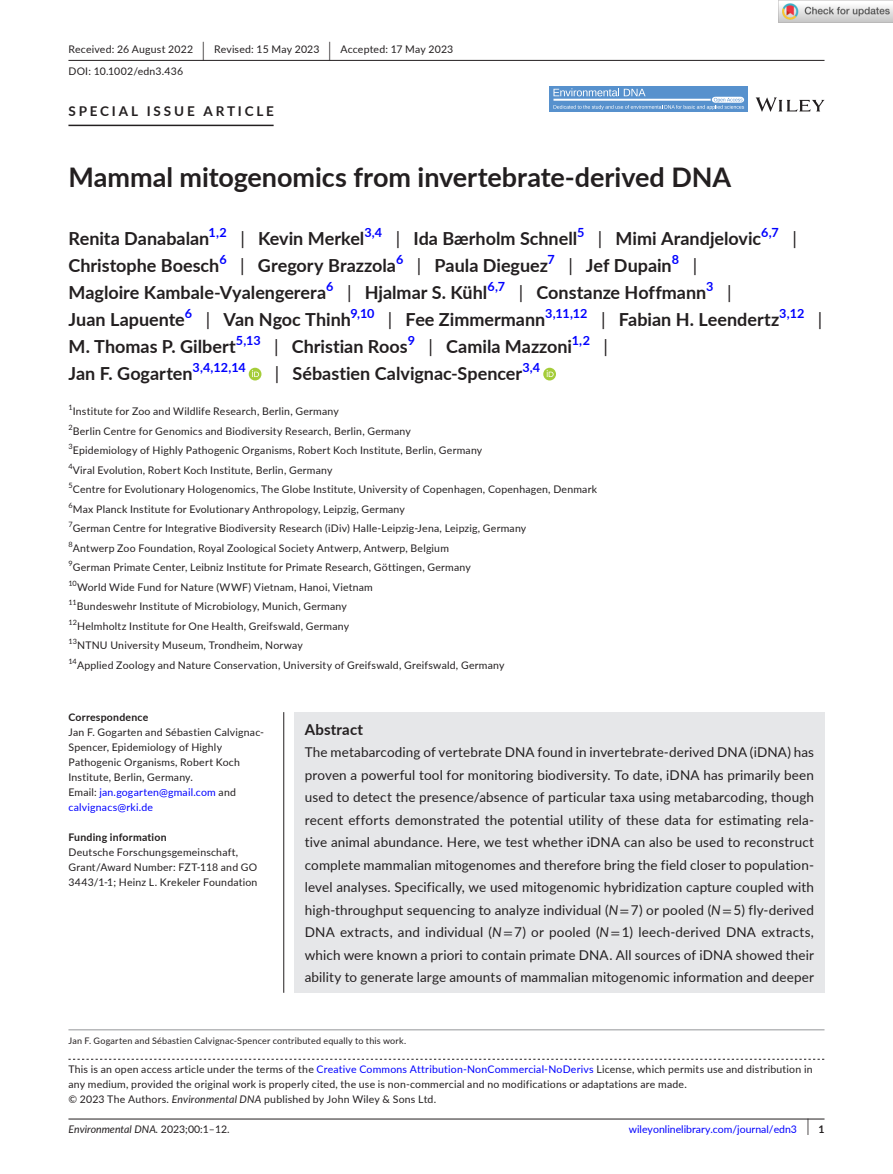
<style>
.page{position:relative;width:893px;height:1174px;background:#fff}
.page>*{position:absolute;margin:0;border:0;box-sizing:border-box;transform-origin:0 0}
.t1{font:700 27px "Lato";color:#231f20}
.t2{font:700 18px "Lato";color:#231f20}
.t3{font:18px "Lato";color:#231f20}
.t4{font:700 15px "Lato";letter-spacing:.015em;color:#231f20}
.t5{font:13.5px/22.5px "Lato";letter-spacing:.01em;color:#231f20;text-align:justify}
.t6{font:700 13.5px "Lato";letter-spacing:.21em;color:#231f20}
.t7{font:700 12.6px "Lato";letter-spacing:-.01em;color:#00f}
.t8{font:10.5px/19.5px "Lato";letter-spacing:.02em;color:#231f20}
.t9{font:10.5px "Lato";color:#00f}
.t10{font:700 10.5px "Lato";letter-spacing:.02em;color:#231f20}
.t11{font:italic 10.5px "Lato";color:#231f20}
.t12{font:9px "Lato";letter-spacing:.025em;color:#231f20}
.s1{font-size:19.65px}
.s2{font-weight:400}
.s3{color:#00f}
.s4{font-style:italic}
.s5{font-family:"STIX"}
.s6{font-style:normal}
.s7{font-size:17.4px;color:#231f20}
.s8{font-weight:700;color:#231f20}
</style>
<div class="page">
<hr style="left:68px;top:1118px;width:756px;height:1px;background:#231f20">
<svg style="left:756px;top:97px;width:68px;height:15px"></svg>
<div style="left:549px;top:86px;width:199px;height:26px;background:#5791cd"></div>
<svg style="left:553px;top:88px;width:191px;height:22px"></svg>
<hr style="left:68px;top:60px;width:756px;height:1px;background:#231f20">
<hr style="left:68px;top:125px;width:206px;height:1px;background:#231f20">
<div style="left:249px;top:368px;width:12px;height:12px;background:#a5cd39;border-radius:50%"></div>
<svg style="left:252px;top:370px;width:7px;height:7px"></svg>
<svg style="left:543px;top:368px;width:13px;height:12px"></svg>
<svg style="left:547px;top:370px;width:7px;height:7px"></svg>
<div style="left:294px;top:712px;width:530px;height:280px;background:#e6e7e9"></div>
<hr style="left:283px;top:712px;width:1px;height:280px;background:#231f20">
<svg style="left:68px;top:1058px;width:756px;height:1px"></svg>
<hr style="left:68px;top:1029px;width:756px;height:1px;background:#939598">
<img style="left:779px;top:0;width:114px;height:23px">
<p class="t8" style="left:68px;top:38px;width:386px;line-height:21.8px">Received: 26 August 2022 <span class="s1">|</span> Revised: 15 May 2023 <span class="s1">|</span> Accepted: 17 May 2023<br>DOI: 10.1002/edn3.436</p>
<p class="t6" style="left:68px;top:101px;width:207px">SPECIAL ISSUE ARTICLE</p>
<h1 class="t1" style="left:68px;top:157px;width:664px">Mammal mitogenomics from invertebrate-derived DNA</h1>
<h2 class="t2" style="left:68px;top:226px;width:143px">Renita Danabalan</h2>
<p class="t7" style="left:209px;top:223px;width:20px">1,2</p>
<h2 class="t2" style="left:240px;top:226px;width:126px"><span class="s2">|</span> Kevin Merkel</h2>
<p class="t7" style="left:364px;top:223px;width:19px">3,4</p>
<h2 class="t2" style="left:396px;top:226px;width:183px"><span class="s2">|</span> Ida Bærholm Schnell</h2>
<p class="t7" style="left:577px;top:223px;width:9px">5</p>
<h2 class="t2" style="left:598px;top:226px;width:165px"><span class="s2">|</span> Mimi Arandjelovic</h2>
<p class="t7" style="left:761px;top:223px;width:19px">6,7</p>
<h2 class="t3" style="left:792px;top:226px;width:6px">|</h2>
<h2 class="t2" style="left:68px;top:253px;width:152px">Christophe Boesch</h2>
<p class="t7" style="left:219px;top:250px;width:9px">6</p>
<h2 class="t2" style="left:240px;top:253px;width:157px"><span class="s2">|</span> Gregory Brazzola</h2>
<p class="t7" style="left:396px;top:250px;width:9px">6</p>
<h2 class="t2" style="left:417px;top:253px;width:133px"><span class="s2">|</span> Paula Dieguez</h2>
<p class="t7" style="left:547px;top:250px;width:9px">7</p>
<h2 class="t2" style="left:568px;top:253px;width:105px"><span class="s2">|</span> Jef Dupain</h2>
<p class="t7" style="left:672px;top:250px;width:9px">8</p>
<h2 class="t3" style="left:693px;top:253px;width:6px">|</h2>
<h2 class="t2" style="left:68px;top:280px;width:259px">Magloire Kambale-Vyalengerera</h2>
<p class="t7" style="left:326px;top:277px;width:9px">6</p>
<h2 class="t2" style="left:347px;top:280px;width:142px"><span class="s2">|</span> Hjalmar S. Kühl</h2>
<p class="t7" style="left:487px;top:277px;width:19px">6,7</p>
<h2 class="t2" style="left:519px;top:280px;width:189px"><span class="s2">|</span> Constanze Hoffmann</h2>
<p class="t7" style="left:706px;top:277px;width:9px">3</p>
<h2 class="t3" style="left:727px;top:280px;width:6px">|</h2>
<h2 class="t2" style="left:68px;top:307px;width:118px">Juan Lapuente</h2>
<p class="t7" style="left:185px;top:304px;width:9px">6</p>
<h2 class="t2" style="left:206px;top:307px;width:147px"><span class="s2">|</span> Van Ngoc Thinh</h2>
<p class="t7" style="left:351px;top:304px;width:25px">9,10</p>
<h2 class="t2" style="left:388px;top:307px;width:159px"><span class="s2">|</span> Fee Zimmermann</h2>
<p class="t7" style="left:545px;top:304px;width:44px">3,11,12</p>
<h2 class="t2" style="left:601px;top:307px;width:180px"><span class="s2">|</span> Fabian H. Leendertz</h2>
<p class="t7" style="left:779px;top:304px;width:27px">3,12</p>
<h2 class="t3" style="left:818px;top:307px;width:6px">|</h2>
<h2 class="t2" style="left:68px;top:334px;width:169px">M. Thomas P. Gilbert</h2>
<p class="t7" style="left:236px;top:331px;width:26px">5,13</p>
<h2 class="t2" style="left:274px;top:334px;width:135px"><span class="s2">|</span> Christian Roos</h2>
<p class="t7" style="left:408px;top:331px;width:9px">9</p>
<h2 class="t2" style="left:428px;top:334px;width:145px"><span class="s2">|</span> Camila Mazzoni</h2>
<p class="t7" style="left:572px;top:331px;width:20px">1,2</p>
<h2 class="t3" style="left:603px;top:334px;width:6px">|</h2>
<h2 class="t2" style="left:68px;top:361px;width:126px">Jan F. Gogarten</h2>
<p class="t7" style="left:192px;top:358px;width:55px">3,4,12,14</p>
<h2 class="t2" style="left:275px;top:361px;width:249px"><span class="s2">|</span> Sébastien Calvignac-Spencer</h2>
<p class="t7" style="left:522px;top:358px;width:19px">3,4</p>
<p class="t8" style="left:68px;top:401px;width:530px"><sup>1</sup>Institute for Zoo and Wildlife Research, Berlin, Germany<br><sup>2</sup>Berlin Centre for Genomics and Biodiversity Research, Berlin, Germany<br><sup>3</sup>Epidemiology of Highly Pathogenic Organisms, Robert Koch Institute, Berlin, Germany<br><sup>4</sup>Viral Evolution, Robert Koch Institute, Berlin, Germany<br><sup>5</sup>Centre for Evolutionary Hologenomics, The Globe Institute, University of Copenhagen, Copenhagen, Denmark <sup>6</sup>Max Planck Institute for Evolutionary Anthropology, Leipzig, Germany<br><sup>7</sup>German Centre for Integrative Biodiversity Research (iDiv) Halle-Leipzig-Jena, Leipzig, Germany<br><sup>8</sup>Antwerp Zoo Foundation, Royal Zoological Society Antwerp, Antwerp, Belgium<br><sup>9</sup>German Primate Center, Leibniz Institute for Primate Research, Göttingen, Germany<br><sup>10</sup>World Wide Fund for Nature (WWF) Vietnam, Hanoi, Vietnam<br><sup>11</sup>Bundeswehr Institute of Microbiology, Munich, Germany<br><sup>12</sup>Helmholtz Institute for One Health, Greifswald, Germany<br><sup>13</sup>NTNU University Museum, Trondheim, Norway<br><sup>14</sup>Applied Zoology and Nature Conservation, University of Greifswald, Greifswald, Germany</p>
<p class="t10" style="left:68px;top:709px;width:81px">Correspondence</p>
<p class="t8" style="left:68px;top:724px;width:197px;line-height:15px">Jan F. Gogarten and Sébastien Calvignac-<br>Spencer, Epidemiology of Highly<br>Pathogenic Organisms, Robert Koch<br>Institute, Berlin, Germany.<br>Email: <span class="s3">jan.gogarten@gmail.com</span> and <span class="s3">calvignacs@rki.de</span></p>
<p class="t10" style="left:68px;top:829px;width:100px">Funding information</p>
<p class="t8" style="left:68px;top:844px;width:191px;line-height:15px">Deutsche Forschungsgemeinschaft,<br>Grant/Award Number: FZT-118 and GO<br>3443/1-1; Heinz L. Krekeler Foundation</p>
<h3 class="t4" style="left:305px;top:718px;width:60px">Abstract</h3>
<p class="t5" style="left:305px;top:740px;width:511px">The metabarcoding of vertebrate DNA found in invertebrate-derived DNA (iDNA) has proven a powerful tool for monitoring biodiversity. To date, iDNA has primarily been used to detect the presence/absence of particular taxa using metabarcoding, though recent efforts demonstrated the potential utility of these data for estimating rela&shy;tive animal abundance. Here, we test whether iDNA can also be used to reconstruct complete mammalian mitogenomes and therefore bring the field closer to population&shy;level analyses. Specifically, we used mitogenomic hybridization capture coupled with high-throughput sequencing to analyze individual (<span class="s4">N</span><span class="s5">=</span> 7) or pooled (<span class="s4">N</span><span class="s5">=</span> 5) fly-derived DNA extracts, and individual (<span class="s4">N</span><span class="s5">=</span> 7) or pooled (<span class="s4">N</span><span class="s5">=</span> 1) leech-derived DNA extracts, which were known a priori to contain primate DNA. All sources of iDNA showed their ability to generate large amounts of mammalian mitogenomic information and deeper</p>
<p class="t12" style="left:68px;top:1034px;width:339px">Jan F. Gogarten and Sébastien Calvignac-Spencer contributed equally to this work.</p>
<p class="t8" style="left:68px;top:1061px;width:746px;line-height:15px">This is an open access article under the terms of the <span class="s3">Creative Commons Attribution-NonCommercial-NoDerivs</span> License, which permits use and distribution in any medium, provided the original work is properly cited, the use is non-commercial and no modifications or adaptations are made.<br>© 2023 The Authors. <span class="s4">Environmental DNA</span> published by John Wiley &amp; Sons Ltd.</p>
<p class="t11" style="left:68px;top:1121px;width:163px">Environmental DNA. <span class="s6">2023;00:1–12.</span></p>
<p class="t9" style="left:629px;top:1121px;width:197px">wileyonlinelibrary.com/journal/edn3 <span class="s7">|</span> <span class="s8">1</span></p>
</div>
